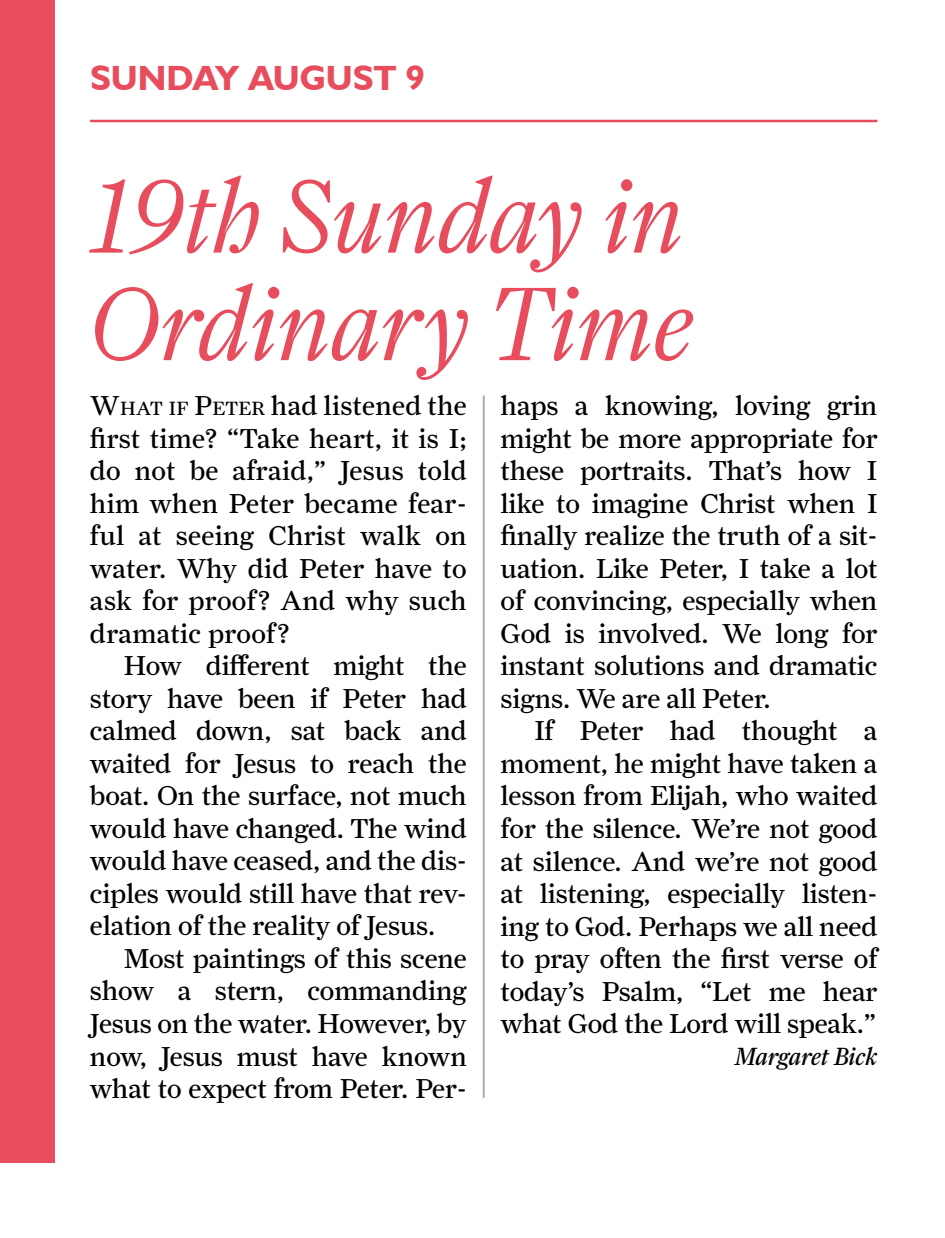
<style>
.page{position:relative;width:945px;height:1238px;background:#fff}
.page>*{position:absolute;margin:0;border:0;box-sizing:border-box;transform-origin:0 0}
.t1{font:italic 300 105px/107.5px "Farnham Display";letter-spacing:-.005em;color:#e74d5d}
.t2{font:700 35px "Humanist 521 BT";color:#e74d5d}
.t3{font:27.5px/32.5px "Farnham Display";letter-spacing:-.005em;color:#000;text-align:justify}
.t4{font:italic 25px "Farnham Display";letter-spacing:-.01em;color:#000}
.s1{font-style:inherit}
.s2{font-size:19.25px}
</style>
<div class="page">
<div style="left:0;top:0;width:55px;height:1162px;background:#e74d5d"></div>
<hr style="left:483px;top:395px;width:2px;height:703px;background:#a7a9ac">
<hr style="left:90px;top:120px;width:788px;height:2px;background:#e74d5d">
<p class="t2" style="left:90px;top:56px;width:337px">SUNDAY AUGUST 9</p>
<h1 class="t1" style="left:90px;top:162px;width:607px">19th Sunday in<br>Ordinary Time</h1>
<p class="t3" style="left:90px;top:389px;width:378px"><span class="s1">W</span><span class="s2">HAT IF</span> <span class="s1">P</span><span class="s2">ETER</span> had listened the first time? “Take heart, it is I; do not be afraid,” Jesus told him when Peter became fear&shy;ful at seeing Christ walk on water. Why did Peter have to ask for proof? And why such dramatic proof?</p>
<p class="t3" style="left:90px;top:649px;width:378px;text-indent:34px">How different might the story have been if Peter had calmed down, sat back and waited for Jesus to reach the boat. On the surface, not much would have changed. The wind would have ceased, and the dis&shy;ciples would still have that rev&shy;elation of the reality of Jesus.</p>
<p class="t3" style="left:90px;top:942px;width:378px;text-indent:34px">Most paintings of this scene show a stern, commanding Jesus on the water. However, by now, Jesus must have known what to expect from Peter. Per-</p>
<p class="t3" style="left:501px;top:389px;width:378px">haps a knowing, loving grin might be more appropriate for these portraits. That’s how I like to imagine Christ when I finally realize the truth of a sit&shy;uation. Like Peter, I take a lot of convincing, especially when God is involved. We long for instant solutions and dramatic signs. We are all Peter.</p>
<p class="t3" style="left:501px;top:714px;width:378px;text-indent:34px">If Peter had thought a moment, he might have taken a lesson from Elijah, who waited for the silence. We’re not good at silence. And we’re not good at listening, especially listen&shy;ing to God. Perhaps we all need to pray often the first verse of today’s Psalm, “Let me hear what God the Lord will speak.”</p>
<p class="t4" style="left:735px;top:1042px;width:144px">Margaret Bick</p>
</div>
